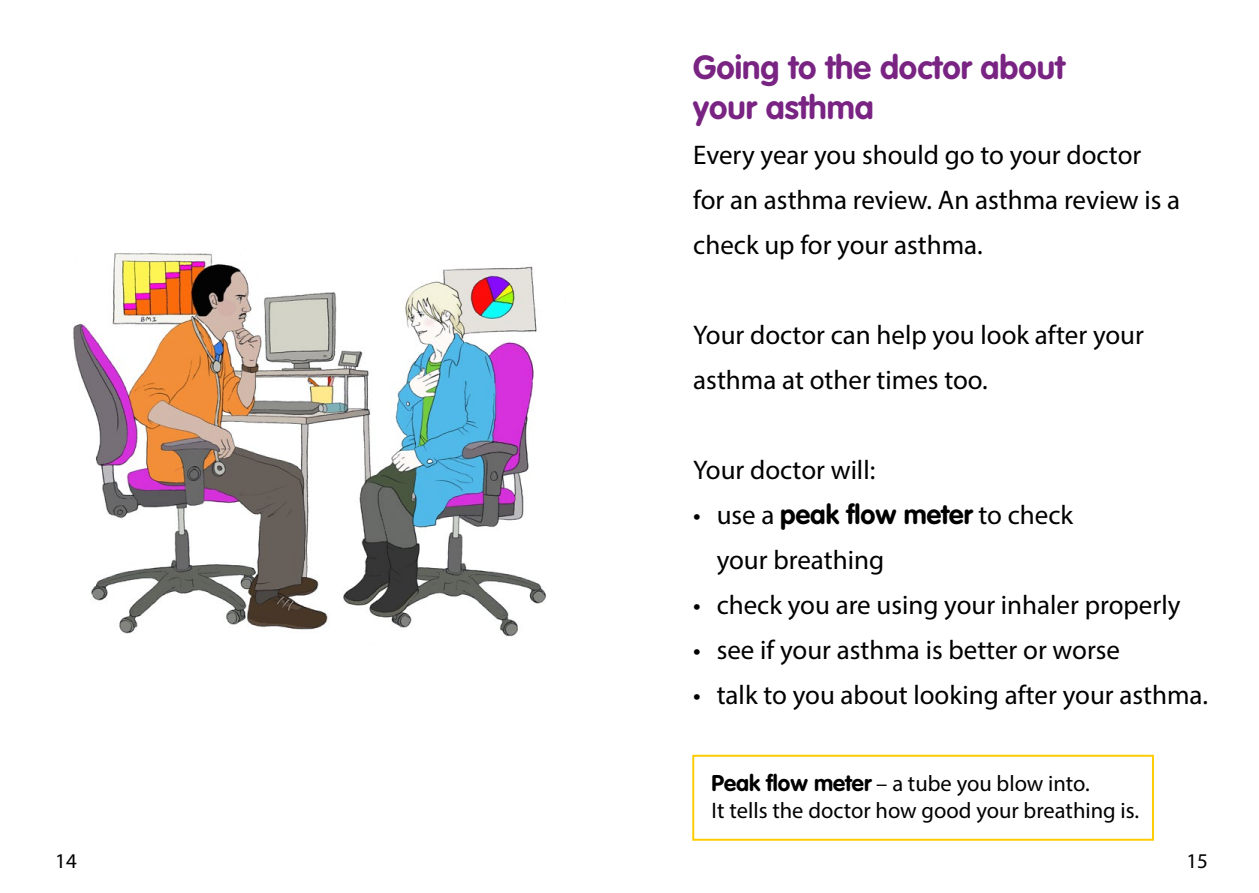
<style>
.page{position:relative;width:1259px;height:893px;background:#fff}
.page>*{position:absolute;margin:0;border:0;box-sizing:border-box;transform-origin:0 0}
.t1{font:700 33px/39.6px "VAG Rounded Std";color:#792483}
.t2{font:27px/45px "Myriad Pro";color:#000}
.t3{font:700 27px "VAG Rounded Std";color:#000}
.t4{font:22.5px/27px "Myriad Pro";color:#000}
.t5{font:21px "Myriad Pro";color:#000}
.s1{font-family:"Myriad Pro";font-weight:400}
.s2{font-family:"VAG Rounded Std";font-weight:700}
</style>
<div class="page">
<div style="left:692px;top:755px;width:462px;height:86px;background:#fff;border:2px solid #fc0"></div>
<img style="left:73px;top:253px;width:474px;height:384px">
<p class="t1" style="left:693px;top:49px;width:373px">Going to the doctor about your asthma</p>
<p class="t2" style="left:693px;top:132px;width:488px">Every year you should go to your doctor<br>for an asthma review. An asthma review is a check up for your asthma.</p>
<p class="t2" style="left:693px;top:312px;width:452px">Your doctor can help you look after your asthma at other times too.</p>
<p class="t2" style="left:693px;top:447px;width:183px">Your doctor will:</p>
<p class="t3" style="left:693px;top:499px;width:381px"><span class="s1">• use a</span> peak flow meter <span class="s1">to check</span></p>
<p class="t2" style="left:716px;top:537px;width:169px">your breathing</p>
<p class="t2" style="left:693px;top:582px;width:488px">• check you are using your inhaler properly</p>
<p class="t2" style="left:693px;top:627px;width:428px">• see if your asthma is better or worse</p>
<p class="t2" style="left:693px;top:672px;width:516px">• talk to you about looking after your asthma.</p>
<p class="t4" style="left:711px;top:769px;width:429px"><span class="s2">Peak flow meter</span> – a tube you blow into.<br>It tells the doctor how good your breathing is.</p>
<p class="t5" style="left:55px;top:848px;width:23px">14</p>
<p class="t5" style="left:1186px;top:848px;width:23px">15</p>
</div>
